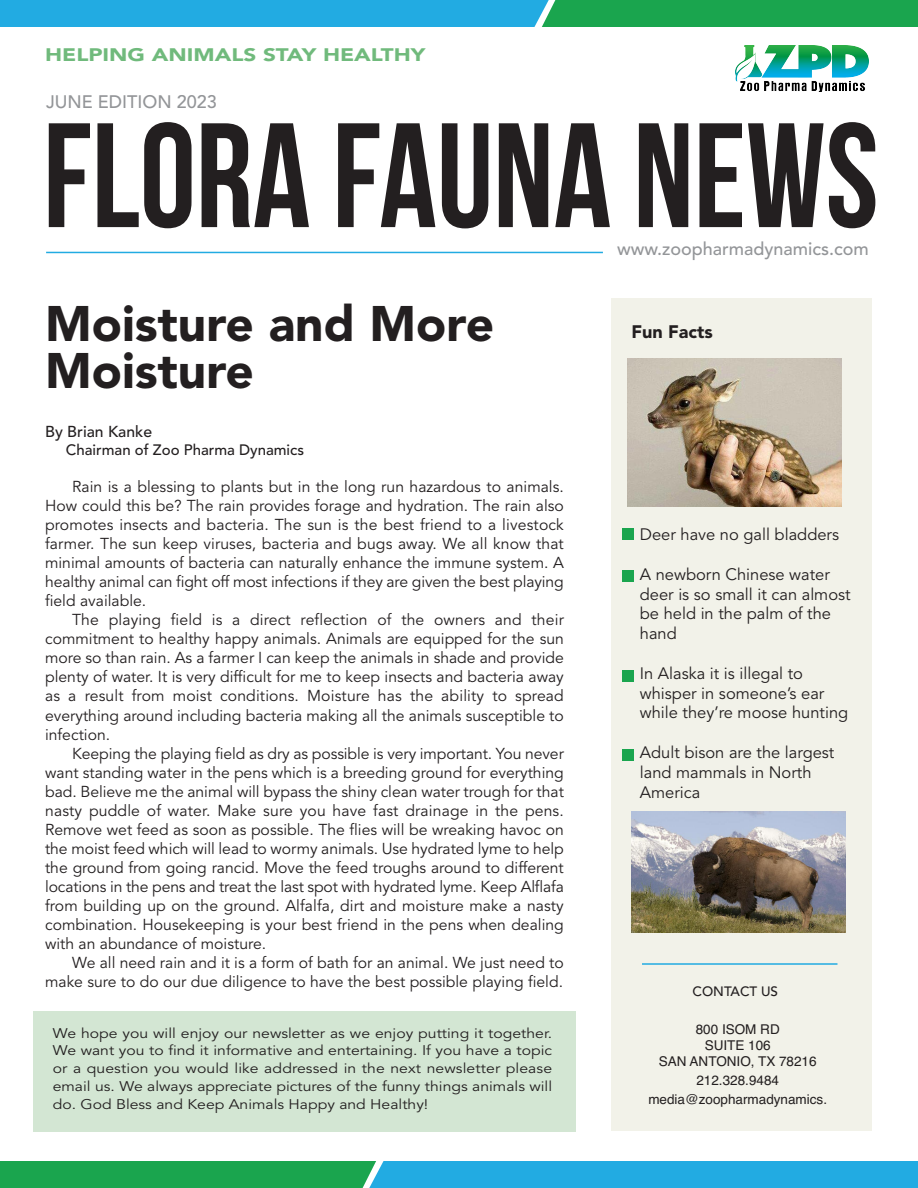
<style>
.page{position:relative;width:918px;height:1188px;background:#fff}
.page>*{position:absolute;margin:0;border:0;box-sizing:border-box;transform-origin:0 0}
.t1{font:700 148.35px "Bebas Neue";color:#231f20;scale:.95 1}
.t2{font:900 49.5px/46.2px "Avenir";color:#231f20}
.t3{font:500 18px "Avenir";color:#939598}
.t4{font:900 18px "Avenir";color:#70ba7c;scale:1.25 1}
.t5{font:900 18px "Avenir";color:#231f20}
.t6{font:16.5px/19.8px "Avenir";color:#231f20}
.t7{font:15.75px/19px "Avenir";color:#231f20;text-align:justify}
.t8{font:500 15.75px "Avenir";color:#231f20}
.t9{font:500 15px "Avenir";color:#231f20}
.t10{font:13.95px/17.7px "Avenir";color:#231f20;text-align:justify;scale:1.13 1}
.t11{font:13.5px/16.2px "Helvetica";color:#231f20;text-align:center}
.t12{font:500 13.5px "Avenir";color:#231f20}
</style>
<div class="page">
<img style="left:735px;top:45px;width:134px;height:47px">
<div style="left:611px;top:298px;width:261px;height:832px;background:#f2f2e9"></div>
<svg style="left:0;top:0;width:918px;height:27px;background:#20a9a7"></svg>
<svg style="left:0;top:1161px;width:918px;height:27px;background:#20a9a6"></svg>
<hr style="left:46px;top:252px;width:557px;height:1px;background:#22abe2">
<div style="left:622px;top:529px;width:11px;height:11px;background:#1aa54e"></div>
<div style="left:622px;top:570px;width:11px;height:11px;background:#1aa54e"></div>
<div style="left:622px;top:670px;width:11px;height:11px;background:#1aa54e"></div>
<div style="left:622px;top:749px;width:11px;height:12px;background:#1aa54e"></div>
<div style="left:33px;top:1011px;width:543px;height:121px;background:#d3e6d3"></div>
<hr style="left:642px;top:963px;width:195px;height:2px;background:#22abe2">
<img style="left:628px;top:359px;width:213px;height:147px">
<img style="left:632px;top:811px;width:213px;height:121px">
<p class="t4" style="left:45px;top:40px;width:306px">HELPING ANIMALS STAY HEALTHY</p>
<p class="t3" style="left:46px;top:86px;width:172px">JUNE EDITION 2023</p>
<h1 class="t1" style="left:43px;top:89px;width:881px">FLORA FAUNA NEWS</h1>
<h2 class="t2" style="left:45px;top:300px;width:451px">Moisture and More<br>Moisture</h2>
<p class="t8" style="left:45px;top:418px;width:109px">By Brian Kanke</p>
<p class="t9" style="left:66px;top:437px;width:240px">Chairman of Zoo Pharma Dynamics</p>
<p class="t7" style="left:45px;top:477px;width:520px;text-indent:27px">Rain is a blessing to plants but in the long run hazardous to animals.<br>How could this be? The rain provides forage and hydration. The rain also promotes insects and bacteria. The sun is the best friend to a livestock farmer. The sun keep viruses, bacteria and bugs away. We all know that minimal amounts of bacteria can naturally enhance the immune system. A healthy animal can fight off most infections if they are given the best playing field available.</p>
<p class="t7" style="left:45px;top:611px;width:520px;text-indent:27px">The playing field is a direct reflection of the owners and their commitment to healthy happy animals. Animals are equipped for the sun more so than rain. As a farmer I can keep the animals in shade and provide plenty of water. It is very difficult for me to keep insects and bacteria away as a result from moist conditions. Moisture has the ability to spread everything around including bacteria making all the animals susceptible to infection.</p>
<p class="t7" style="left:45px;top:744px;width:520px;text-indent:27px">Keeping the playing field as dry as possible is very important. You never want standing water in the pens which is a breeding ground for everything bad. Believe me the animal will bypass the shiny clean water trough for that nasty puddle of water. Make sure you have fast drainage in the pens.<br>Remove wet feed as soon as possible. The flies will be wreaking havoc on the moist feed which will lead to wormy animals. Use hydrated lyme to help the ground from going rancid. Move the feed troughs around to different locations in the pens and treat the last spot with hydrated lyme. Keep Alflafa from building up on the ground. Alfalfa, dirt and moisture make a nasty combination. Housekeeping is your best friend in the pens when dealing with an abundance of moisture.</p>
<p class="t7" style="left:45px;top:954px;width:520px;text-align:right">We all need rain and it is a form of bath for an animal. We just need to make sure to do our due diligence to have the best possible playing field.</p>
<p class="t3" style="left:617px;top:233px;width:253px">www.zoopharmadynamics.com</p>
<p class="t5" style="left:632px;top:316px;width:83px">Fun Facts</p>
<p class="t6" style="left:640px;top:525px;width:201px">Deer have no gall bladders</p>
<p class="t6" style="left:640px;top:565px;width:212px">A newborn Chinese water deer is so small it can almost be held in the palm of the hand</p>
<p class="t6" style="left:640px;top:664px;width:210px">In Alaska it is illegal to whisper in someone’s ear while they’re moose hunting</p>
<p class="t6" style="left:640px;top:743px;width:196px">Adult bison are the largest land mammals in North<br>America</p>
<p class="t12" style="left:693px;top:980px;width:87px">CONTACT US</p>
<p class="t10" style="left:53px;top:1024px;width:443px">We hope you will enjoy our newsletter as we enjoy putting it together.<br>We want you to find it informative and entertaining. If you have a topic or a question you would like addressed in the next newsletter please email us. We always appreciate pictures of the funny things animals will do. God Bless and Keep Animals Happy and Healthy!</p>
<p class="t11" style="left:659px;top:1021px;width:159px">800 ISOM RD<br>SUITE 106<br>SAN ANTONIO, TX 78216</p>
<p class="t11" style="left:648px;top:1071px;width:180px;line-height:19.2px">212.328.9484 media@zoopharmadynamics.</p>
</div>
